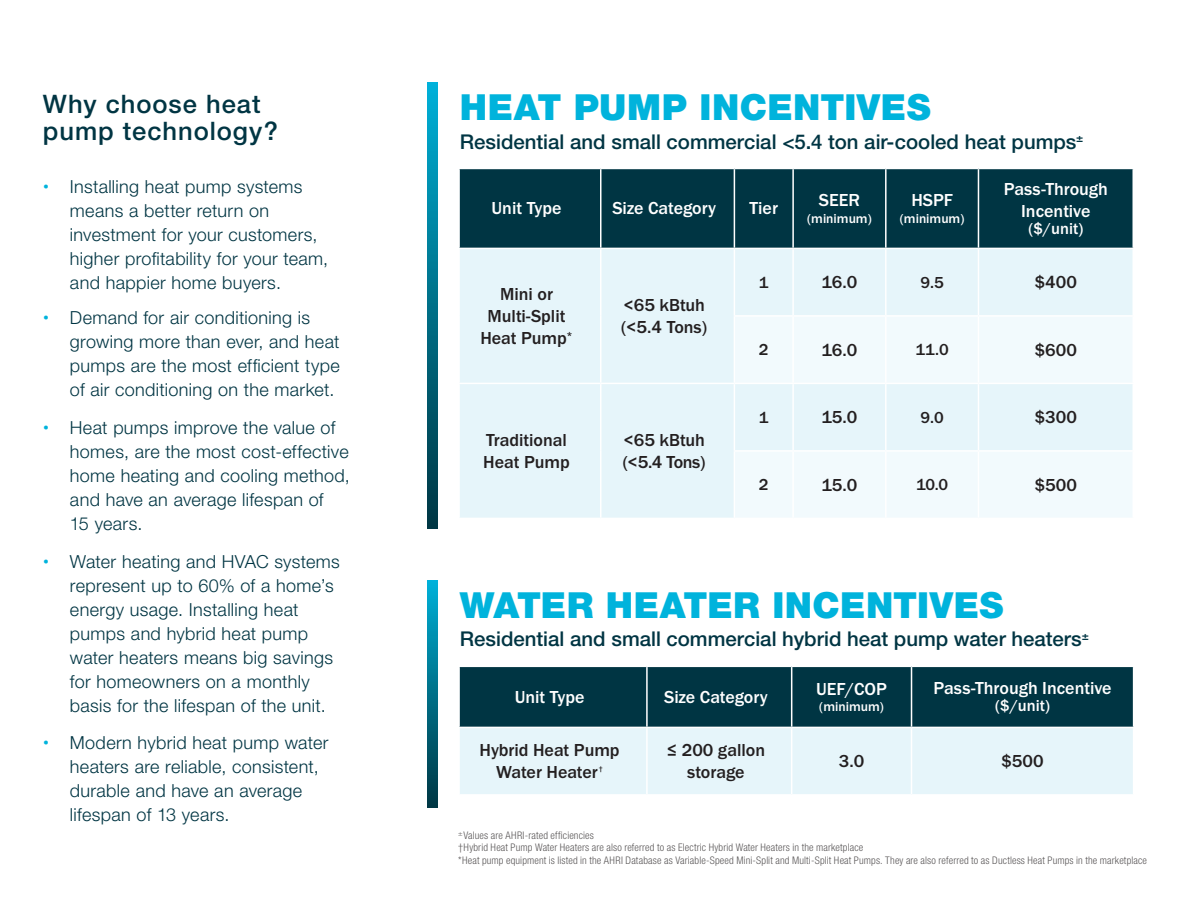
<style>
.page{position:relative;width:1188px;height:918px;background:#fff}
.page>*{position:absolute;margin:0;border:0;box-sizing:border-box;transform-origin:0 0}
._1_Headline{font:900 36px "Helvetica Neue LT Std";letter-spacing:.015em;color:#00b3dc}
._1_Headline-2{font:500 25.5px/27px "Helvetica Neue LT Std";letter-spacing:.04em;color:#003543}
._1_Headline-3{font:500 20.4px "Helvetica Neue LT Std";color:#003543}
.t1{font:300 18px/24px "Helvetica Neue LT Std";letter-spacing:.02em;color:#003543}
.t2{font:500 18px/21.6px "Franklin Gothic URW";color:#231f20;text-align:center}
.t3{font:500 18px/21.6px "Franklin Gothic URW";color:#fff;text-align:center}
.t4{font:500 16.5px "Franklin Gothic URW";color:#231f20}
.t5{font:500 16.5px "Franklin Gothic URW";color:#fff}
.t6{font:500 13.5px "Franklin Gothic URW";color:#fff}
.t7{font:300 condensed 10.5px/12.6px "Helvetica Neue LT Std";letter-spacing:.015em;color:#231f20}
.t8{font:500 7.05px "Franklin Gothic URW";color:#231f20}
.s1{font-family:"Helvetica Neue";font-weight:400;color:#00b3dc}
</style>
<div class="page">
<svg style="left:428px;top:82px;width:10px;height:446px"></svg>
<svg style="left:428px;top:581px;width:10px;height:226px"></svg>
<div style="left:460px;top:169px;width:672px;height:79px;background:#003543"></div>
<div style="left:460px;top:249px;width:672px;height:269px;background:#e6f5fa"></div>
<svg style="left:735px;top:317px;width:397px;height:201px;fill:#f2fafd"></svg>
<hr style="left:792px;top:169px;width:2px;height:79px;background:#fff">
<hr style="left:978px;top:169px;width:1px;height:79px;background:#fff">
<hr style="left:978px;top:249px;width:1px;height:66px;background:#fff">
<hr style="left:734px;top:315px;width:59px;height:2px;background:#fff">
<hr style="left:792px;top:317px;width:2px;height:66px;background:#fff">
<hr style="left:886px;top:315px;width:92px;height:2px;background:#fff">
<hr style="left:978px;top:315px;width:156px;height:2px;background:#fff">
<hr style="left:978px;top:317px;width:1px;height:66px;background:#fff">
<hr style="left:458px;top:383px;width:143px;height:1px;background:#fff">
<hr style="left:601px;top:383px;width:133px;height:1px;background:#fff">
<hr style="left:734px;top:383px;width:59px;height:1px;background:#fff">
<hr style="left:793px;top:383px;width:93px;height:1px;background:#fff">
<hr style="left:792px;top:384px;width:2px;height:66px;background:#fff">
<hr style="left:886px;top:383px;width:92px;height:1px;background:#fff">
<hr style="left:978px;top:383px;width:156px;height:1px;background:#fff">
<hr style="left:978px;top:384px;width:1px;height:66px;background:#fff">
<hr style="left:734px;top:450px;width:59px;height:2px;background:#fff">
<hr style="left:793px;top:450px;width:93px;height:2px;background:#fff">
<hr style="left:792px;top:452px;width:2px;height:66px;background:#fff">
<hr style="left:886px;top:450px;width:92px;height:2px;background:#fff">
<hr style="left:978px;top:450px;width:156px;height:2px;background:#fff">
<hr style="left:978px;top:452px;width:1px;height:66px;background:#fff">
<hr style="left:885px;top:169px;width:2px;height:79px;background:#fff">
<hr style="left:885px;top:317px;width:2px;height:66px;background:#fff">
<hr style="left:885px;top:384px;width:2px;height:66px;background:#fff">
<hr style="left:885px;top:452px;width:2px;height:66px;background:#fff">
<hr style="left:792px;top:249px;width:2px;height:66px;background:#fff">
<hr style="left:885px;top:249px;width:2px;height:66px;background:#fff">
<hr style="left:793px;top:315px;width:93px;height:2px;background:#fff">
<hr style="left:600px;top:169px;width:2px;height:79px;background:#fff">
<hr style="left:734px;top:169px;width:1px;height:79px;background:#fff">
<hr style="left:600px;top:249px;width:2px;height:67px;background:#fff">
<hr style="left:734px;top:249px;width:1px;height:66px;background:#fff">
<hr style="left:600px;top:316px;width:2px;height:67px;background:#fff">
<hr style="left:734px;top:317px;width:1px;height:66px;background:#fff">
<hr style="left:600px;top:384px;width:2px;height:67px;background:#fff">
<hr style="left:734px;top:384px;width:1px;height:66px;background:#fff">
<hr style="left:600px;top:451px;width:2px;height:67px;background:#fff">
<hr style="left:734px;top:452px;width:1px;height:66px;background:#fff">
<div style="left:460px;top:667px;width:673px;height:60px;background:#003543"></div>
<div style="left:460px;top:728px;width:673px;height:66px;background:#e6f5fa"></div>
<hr style="left:911px;top:667px;width:1px;height:60px;background:#fff">
<hr style="left:911px;top:728px;width:1px;height:66px;background:#fff">
<hr style="left:646px;top:667px;width:2px;height:60px;background:#fff">
<hr style="left:791px;top:667px;width:1px;height:60px;background:#fff">
<hr style="left:646px;top:728px;width:2px;height:66px;background:#fff">
<hr style="left:791px;top:728px;width:1px;height:66px;background:#fff">
<p class="_1_Headline-2" style="left:43px;top:90px;width:236px">Why choose heat pump technology?</p>
<p class="t1" style="left:70px;top:174px;width:260px;text-indent:-27px"><span class="s1">•</span> Installing heat pump systems means a better return on investment for your customers, higher profitability for your team, and happier home buyers.</p>
<p class="t1" style="left:70px;top:305px;width:271px;text-indent:-27px"><span class="s1">•</span> Demand for air conditioning is growing more than ever, and heat pumps are the most efficient type of air conditioning on the market.</p>
<p class="t1" style="left:70px;top:415px;width:281px;text-indent:-27px"><span class="s1">•</span> Heat pumps improve the value of homes, are the most cost-effective home heating and cooling method, and have an average lifespan of<br>15 years.</p>
<p class="t1" style="left:70px;top:549px;width:271px;text-indent:-27px"><span class="s1">•</span> Water heating and HVAC systems represent up to 60% of a home’s energy usage. Installing heat pumps and hybrid heat pump water heaters means big savings for homeowners on a monthly basis for the lifespan of the unit.</p>
<p class="t1" style="left:70px;top:731px;width:260px;text-indent:-27px"><span class="s1">•</span> Modern hybrid heat pump water heaters are reliable, consistent, durable and have an average lifespan of 13 years.</p>
<p class="_1_Headline" style="left:460px;top:85px;width:472px">HEAT PUMP INCENTIVES</p>
<p class="_1_Headline-3" style="left:460px;top:129px;width:625px">Residential and small commercial &lt;5.4 ton air-cooled heat pumps<sup>±</sup></p>
<p class="t3" style="left:492px;top:197px;width:71px">Unit Type</p>
<p class="t3" style="left:612px;top:197px;width:105px">Size Category</p>
<p class="t3" style="left:749px;top:197px;width:30px">Tier</p>
<p class="t3" style="left:819px;top:189px;width:43px">SEER</p>
<p class="t6" style="left:807px;top:210px;width:66px">(minimum)</p>
<p class="t3" style="left:911px;top:189px;width:43px">HSPF</p>
<p class="t6" style="left:900px;top:210px;width:66px">(minimum)</p>
<p class="t3" style="left:1004px;top:178px;width:106px">Pass-Through<br>Incentive</p>
<p class="t5" style="left:1029px;top:218px;width:56px">($/unit)</p>
<p class="t2" style="left:480px;top:283px;width:94px">Mini or<br>Multi-Split<br>Heat Pump<sup>*</sup></p>
<p class="t2" style="left:623px;top:294px;width:83px">&lt;65 kBtuh</p>
<p class="t2" style="left:621px;top:316px;width:88px">(&lt;5.4 Tons)</p>
<p class="t2" style="left:483px;top:429px;width:88px;text-align:left">Traditional<br>Heat Pump</p>
<p class="t2" style="left:623px;top:429px;width:83px">&lt;65 kBtuh</p>
<p class="t2" style="left:623px;top:451px;width:84px">(&lt;5.4 Tons)</p>
<p class="t4" style="left:759px;top:272px;width:11px">1</p>
<p class="t2" style="left:821px;top:271px;width:38px">16.0</p>
<p class="t4" style="left:921px;top:272px;width:25px">9.5</p>
<p class="t2" style="left:1035px;top:271px;width:44px">$400</p>
<p class="t4" style="left:759px;top:339px;width:11px">2</p>
<p class="t2" style="left:821px;top:339px;width:38px">16.0</p>
<p class="t4" style="left:916px;top:339px;width:35px">11.0</p>
<p class="t2" style="left:1035px;top:339px;width:44px">$600</p>
<p class="t4" style="left:759px;top:407px;width:11px">1</p>
<p class="t2" style="left:821px;top:406px;width:38px">15.0</p>
<p class="t4" style="left:921px;top:407px;width:25px">9.0</p>
<p class="t2" style="left:1035px;top:406px;width:44px">$300</p>
<p class="t4" style="left:759px;top:474px;width:11px">2</p>
<p class="t2" style="left:821px;top:474px;width:38px">15.0</p>
<p class="t4" style="left:916px;top:474px;width:33px">10.0</p>
<p class="t2" style="left:1035px;top:474px;width:44px">$500</p>
<p class="_1_Headline" style="left:460px;top:583px;width:545px">WATER HEATER INCENTIVES</p>
<p class="_1_Headline-3" style="left:460px;top:627px;width:631px">Residential and small commercial hybrid heat pump water heaters<sup>±</sup></p>
<p class="t3" style="left:515px;top:686px;width:71px">Unit Type</p>
<p class="t3" style="left:664px;top:686px;width:105px">Size Category</p>
<p class="t3" style="left:816px;top:678px;width:72px">UEF/COP</p>
<p class="t6" style="left:819px;top:698px;width:66px">(minimum)</p>
<p class="t3" style="left:933px;top:677px;width:180px">Pass-Through Incentive</p>
<p class="t5" style="left:995px;top:696px;width:56px">($/unit)</p>
<p class="t2" style="left:480px;top:739px;width:142px">Hybrid Heat Pump<br>Water Heater</p>
<p class="t8" style="left:599px;top:764px;width:6px">†</p>
<p class="t2" style="left:667px;top:739px;width:100px">≤ 200 gallon storage</p>
<p class="t2" style="left:839px;top:750px;width:27px">3.0</p>
<p class="t2" style="left:1001px;top:750px;width:44px">$500</p>
<p class="t7" style="left:458px;top:829px;width:690px"><sup>±</sup>Values are AHRI-rated efficiencies<br>†Hybrid Heat Pump Water Heaters are also referred to as Electric Hybrid Water Heaters in the marketplace<br>*Heat pump equipment is listed in the AHRI Database as Variable-Speed Mini-Split and Multi-Split Heat Pumps. They are also referred to as Ductless Heat Pumps in the marketplace</p>
</div>
